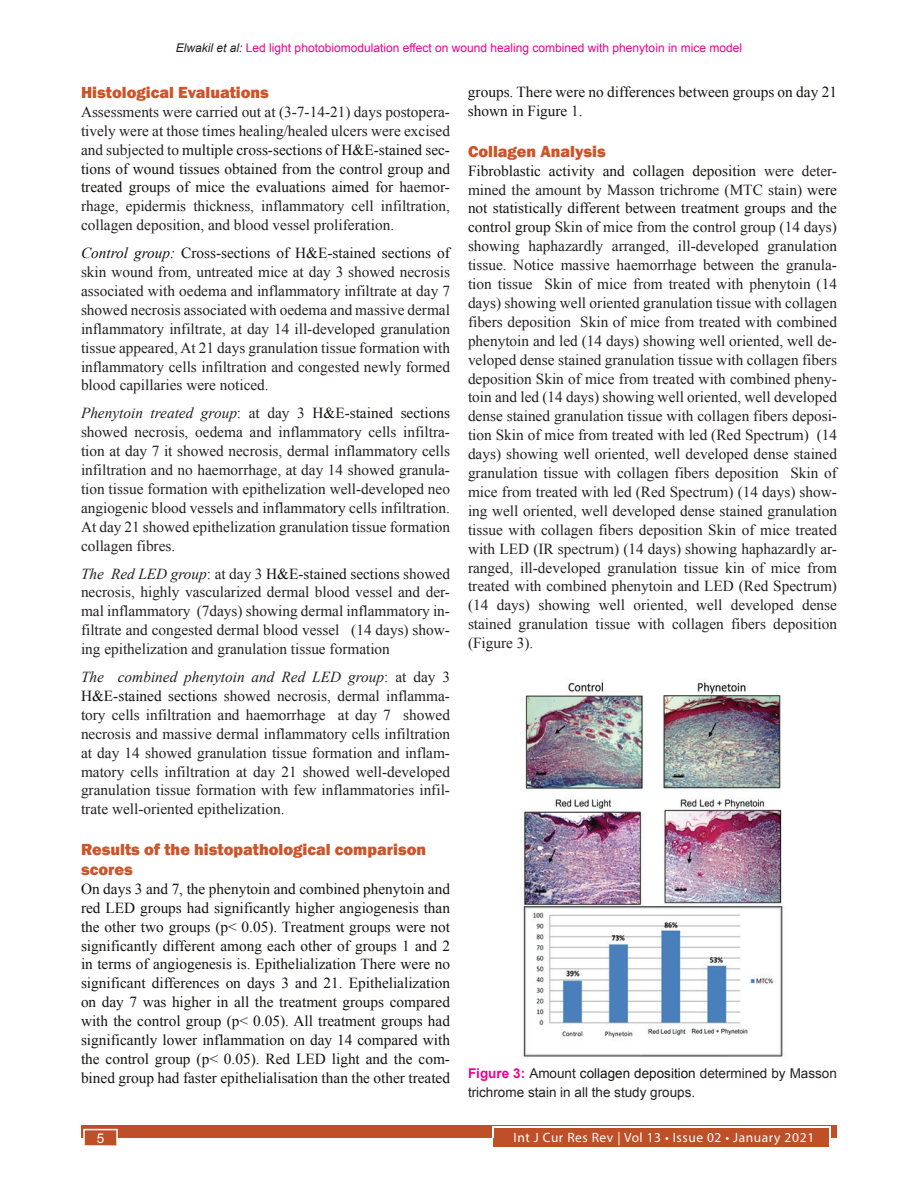
<style>
.page{position:relative;width:918px;height:1188px;background:#fff}
.page>*{position:absolute;margin:0;border:0;box-sizing:border-box;transform-origin:0 0}
.t1{font:800 16.5px/19.8px "Franklin Gothic";color:#cd542a}
.t2{font:15.3px/18.9px "Times New Roman";color:#231f20;text-align:justify}
.t3{font:15.3px/18.9px "Times New Roman";color:#121211;text-align:justify}
.t4{font:13.5px/18.9px "Arial";color:#231f20}
.t5{font:13.5px "Myriad Pro";letter-spacing:.04em;color:#fff}
.t6{font:13.5px "Arial";color:#fff}
.t7{font:12px "Arial";color:#ed028c}
.s1{font-style:italic;color:#231f20}
.s2{color:#121211}
.s3{font-style:italic;color:#121211}
.s4{font-style:italic}
.s5{color:#231f20}
.s6{font-weight:700;color:#ed028c}
</style>
<div class="page">
<div style="left:81px;top:1125px;width:756px;height:13px;background:#be4f27"></div>
<div style="left:494px;top:1128px;width:335px;height:19px;background:#be4f27"></div>
<hr style="left:492px;top:1127px;width:338px;height:1px;background:#fff">
<svg style="left:492px;top:1128px;width:2px;height:10px"></svg>
<svg style="left:829px;top:1127px;width:2px;height:11px"></svg>
<div style="left:83px;top:1129px;width:35px;height:17px;background:#be4f27;border:2px solid #fff"></div>
<img style="left:523px;top:682px;width:260px;height:375px">
<p class="t7" style="left:176px;top:40px;width:568px"><span class="s1">Elwakil et al:</span> Led light photobiomodulation effect on wound healing combined with phenytoin in mice model</p>
<p class="t1" style="left:81px;top:82px;width:189px">Histological Evaluations</p>
<p class="t2" style="left:81px;top:102px;width:371px">Assessments were carried out at (3-7-14-21) days postopera&shy;tively were at those times healing/healed ulcers were excised and subjected to <span class="s2">multiple cross-sections of H&amp;E-stained sec&shy;tions of wound tissues obtained from the control group and treated groups of mice the evaluations aimed for</span> haemor&shy;rhage, epidermis thickness, inflammatory cell infiltration, collagen deposition, and blood vessel proliferation.</p>
<p class="t2" style="left:81px;top:243px;width:371px"><span class="s3">Control group:</span> <span class="s2">Cross-sections of H&amp;E-stained sections of </span>skin wound from, untreated mice at day 3 showed necrosis associated with oedema and inflammatory infiltrate at day 7 showed necrosis associated with oedema and massive dermal inflammatory infiltrate, at day 14 ill-developed granulation tissue appeared, At 21 days granulation tissue formation with inflammatory cells infiltration and congested newly formed blood capillaries were noticed.</p>
<p class="t2" style="left:81px;top:404px;width:371px"><span class="s4">Phenytoin treated group</span>: at day 3 <span class="s2">H&amp;E-stained sections </span>showed necrosis, oedema and inflammatory cells infiltra&shy;tion at day 7 it showed necrosis, dermal inflammatory cells infiltration and no haemorrhage, at day 14 showed granula&shy;tion tissue formation with epithelization well-developed neo angiogenic blood vessels and inflammatory cells infiltration.<br>At day 21 showed epithelization granulation tissue formation collagen fibres.</p>
<p class="t2" style="left:81px;top:564px;width:371px"><span class="s4">The Red LED group</span>: at day 3 <span class="s2">H&amp;E-stained sections</span> showed necrosis, highly vascularized dermal blood vessel and der&shy;mal inflammatory (7days) showing dermal inflammatory in&shy;filtrate and congested dermal blood vessel (14 days) show&shy;ing epithelization and granulation tissue formation</p>
<p class="t2" style="left:81px;top:667px;width:371px"><span class="s4">The combined phenytoin and Red LED group</span>: at day 3<br><span class="s2">H&amp;E-stained sections</span> showed necrosis, dermal inflamma&shy;tory cells infiltration and haemorrhage at day 7 showed necrosis and massive dermal inflammatory cells infiltration at day 14 showed granulation tissue formation and inflam&shy;matory cells infiltration at day 21 showed well-developed granulation tissue formation with few inflammatories infil&shy;trate well-oriented epithelization.</p>
<p class="t1" style="left:81px;top:840px;width:347px">Results of the histopathological comparison scores</p>
<p class="t3" style="left:81px;top:879px;width:371px">On days 3 and 7, the phenytoin and combined phenytoin and red LED groups had significantly higher angiogenesis than the other two groups (p&lt; 0.05). Treatment groups were not significantly different among each other of groups 1 and 2 in terms of angiogenesis is. Epithelialization There were no significant differences on days 3 and 21. Epithelialization on day 7 was higher in all the treatment groups compared with the control group (p&lt; 0.05). All treatment groups had significantly lower inflammation on day 14 compared with the control group (p&lt; 0.05). Red LED light and the com&shy;bined group had faster epithelialisation than the other treated</p>
<p class="t3" style="left:468px;top:82px;width:371px">groups. There were no differences between groups on day 21 shown in Figure <span class="s5">1.</span></p>
<p class="t1" style="left:468px;top:141px;width:139px">Collagen Analysis</p>
<p class="t2" style="left:468px;top:161px;width:371px"><span class="s2">Fibroblastic activity and collagen deposition</span> were deter&shy;mined the amount by Masson trichrome (MTC stain) <span class="s2">were not statistically different between treatment groups and the control group</span> Skin of mice from the control group (14 days) showing haphazardly arranged, ill-developed granulation tissue. Notice massive haemorrhage between the granula&shy;tion tissue Skin of mice from treated with phenytoin (14 days) showing well oriented granulation tissue with collagen fibers deposition Skin of mice from treated with combined phenytoin and led (14 days) showing well oriented, well de&shy;veloped dense stained granulation tissue with collagen fibers deposition Skin of mice from treated with combined pheny&shy;toin and led (14 days) showing well oriented, well developed dense stained granulation tissue with collagen fibers deposi&shy;tion Skin of mice from treated with led (Red Spectrum) (14 days) showing well oriented, well developed dense stained granulation tissue with collagen fibers deposition Skin of mice from treated with led (Red Spectrum) (14 days) show&shy;ing well oriented, well developed dense stained granulation tissue with collagen fibers deposition Skin of mice treated with LED (IR spectrum) (14 days) showing haphazardly ar&shy;ranged, ill-developed granulation tissue kin of mice from treated with combined phenytoin and LED (Red Spectrum) (14 days) showing well oriented, well developed dense stained granulation tissue with collagen fibers deposition (Figure 3).</p>
<p class="t4" style="left:468px;top:1064px;width:370px"><span class="s6">Figure 3:</span> Amount <span class="s2">collagen deposition</span> determined by Masson trichrome stain in all the study groups.</p>
<p class="t6" style="left:97px;top:1130px;width:9px">5</p>
<p class="t5" style="left:514px;top:1129px;width:302px">Int J Cur Res Rev | Vol 13 • Issue 02 • January 2021</p>
</div>
